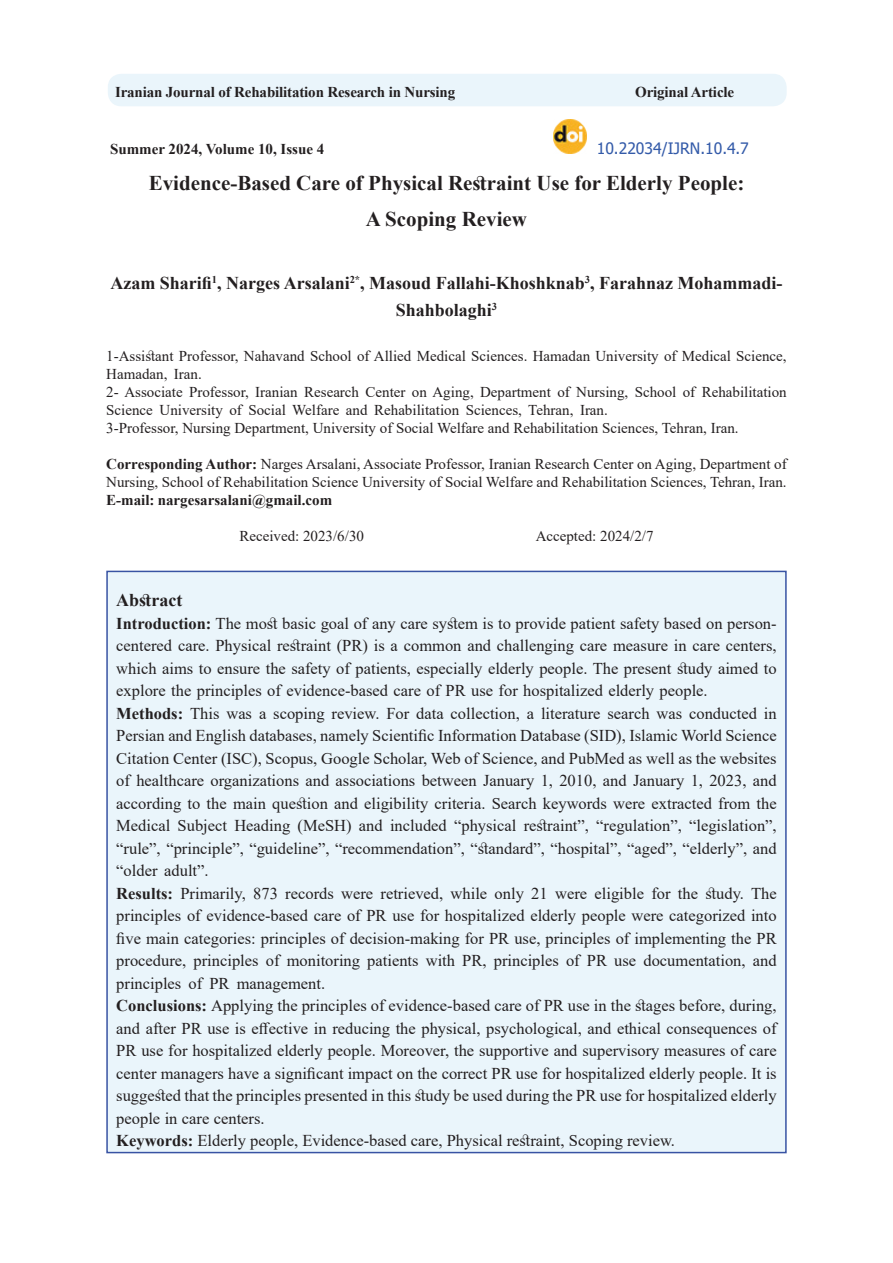
<style>
.page{position:relative;width:893px;height:1263px;background:#fff}
.page>*{position:absolute;margin:0;border:0;box-sizing:border-box;transform-origin:0 0}
.t1{font:700 21px/36px "Times New Roman";color:#231f20;text-align:center}
.t2{font:700 18px "Times New Roman";color:#231f20}
.t3{font:16.5px/22.5px "Times New Roman";color:#231f20}
.t4{font:15.75px "Tahoma";color:#345ba9}
.t5{font:15px/18px "Times New Roman";color:#231f20}
.t6{font:700 15px "Times New Roman";letter-spacing:-.01em;color:#231f20}
.t7{font:700 10.5px "Times New Roman";color:#231f20}
.s1{font-size:18px}
.s2{font-weight:700}
</style>
<div class="page">
<img style="left:553px;top:120px;width:34px;height:34px">
<div style="left:107px;top:571px;width:679px;height:581px;background:#eaf5fb"></div>
<div style="left:108px;top:74px;width:679px;height:32px;background:#eaf5fb;border-radius:14px"></div>
<p class="t6" style="left:115px;top:82px;width:342px">Iranian Journal of Rehabilitation Research in Nursing</p>
<p class="t6" style="left:635px;top:82px;width:100px">Original Article</p>
<p class="t4" style="left:597px;top:137px;width:153px">10.22034/IJRN.10.4.7</p>
<p class="t6" style="left:110px;top:138px;width:216px">Summer 2024, Volume 10, Issue 4</p>
<p class="t1" style="left:149px;top:164px;width:597px">Evidence-Based Care of Physical Restraint Use for Elderly People:<br>A Scoping Review</p>
<p class="t7" style="left:350px;top:272px;width:16px"><span class="s1">,</span>*2</p>
<p class="t2" style="left:110px;top:270px;width:241px">Azam Sharifi , Narges Arsalani</p>
<p class="t7" style="left:585px;top:272px;width:7px">3</p>
<p class="t7" style="left:212px;top:272px;width:7px">1</p>
<p class="t2" style="left:369px;top:270px;width:415px">Masoud Fallahi-Khoshknab , Farahnaz Mohammadi-</p>
<p class="t7" style="left:492px;top:299px;width:7px">3</p>
<p class="t2" style="left:396px;top:297px;width:98px">Shahbolaghi</p>
<p class="t5" style="left:106px;top:346px;width:682px">1-Assistant Professor, Nahavand School of Allied Medical Sciences. Hamadan University of Medical Science, Hamadan, Iran.<br>2- Associate Professor, Iranian Research Center on Aging, Department of Nursing, School of Rehabilitation Science University of Social Welfare and Rehabilitation Sciences, Tehran, Iran.<br>3-Professor, Nursing Department, University of Social Welfare and Rehabilitation Sciences, Tehran, Iran.</p>
<p class="t5" style="left:106px;top:454px;width:682px"><span class="s2">Corresponding Author:</span> Narges Arsalani, Associate Professor, Iranian Research Center on Aging, Department of<br>Nursing, School of Rehabilitation Science University of Social Welfare and Rehabilitation Sciences, Tehran, Iran.</p>
<p class="t6" style="left:106px;top:489px;width:227px">E-mail: nargesarsalani@gmail.com</p>
<p class="t5" style="left:536px;top:526px;width:119px">Accepted: 2024/2/7</p>
<p class="t5" style="left:239px;top:526px;width:126px">Received: 2023/6/30</p>
<p class="t2" style="left:116px;top:587px;width:68px">Abstract</p>
<p class="t3" style="left:116px;top:634px;width:662px">centered care. Physical restraint (PR) is a common and challenging care measure in care centers,</p>
<p class="t3" style="left:116px;top:611px;width:662px"><span class="s2">Introduction:</span> The most basic goal of any care system is to provide patient safety based on person-</p>
<p class="t3" style="left:116px;top:656px;width:662px">which aims to ensure the safety of patients, especially elderly people. The present study aimed to explore the principles of evidence-based care of PR use for hospitalized elderly people.<br><span class="s2">Methods:</span> This was a scoping review. For data collection a, literature search was conducted in Persian and English databases, namely Scientific Information Database (SID ,) Islamic World Science Citation Center (ISC ,) Scopus, Google Scholar, Web of Science, and PubMed as well as the websites of healthcare organizations and associations between January 1, 2010, and January 1, 2023, and according to the main question and eligibility criteria. Search keywords were extracted from the Medical Subject Heading (MeSH) and included “physical restraint ,” “regulation ,” “legislation ,“ “rule “, ” principle “, ” guideline “, ” recommendation “, ” standard “, ” hospital “, ” aged “, ” elderly ,” and “older adult .“<br><span class="s2">Results:</span> Primarily, 873 records were retrieved, while only 21 were eligible for the study. The principles of evidence-based care of PR use for hospitalized elderly people were categorized into five main categories: principles of decision-making for PR use, principles of implementing the PR procedure, principles of monitoring patients with PR, principles of PR use documentation, and principles of PR management.<br><span class="s2">Conclusions:</span> Applying the principles of evidence-based care of PR use in the stages before, during, and after PR use is effective in reducing the physical, psychological, and ethical consequences of PR use for hospitalized elderly people. Moreover, the supportive and supervisory measures of care center managers have a significant impact on the correct PR use for hospitalized elderly people It. is suggested that the principles presented in this study be used during the PR use for hospitalized elderly people in care centers.<br><span class="s2">Keywords:</span> Elderly people, Evidence-based care, Physical restraint, Scoping review.</p>
</div>
